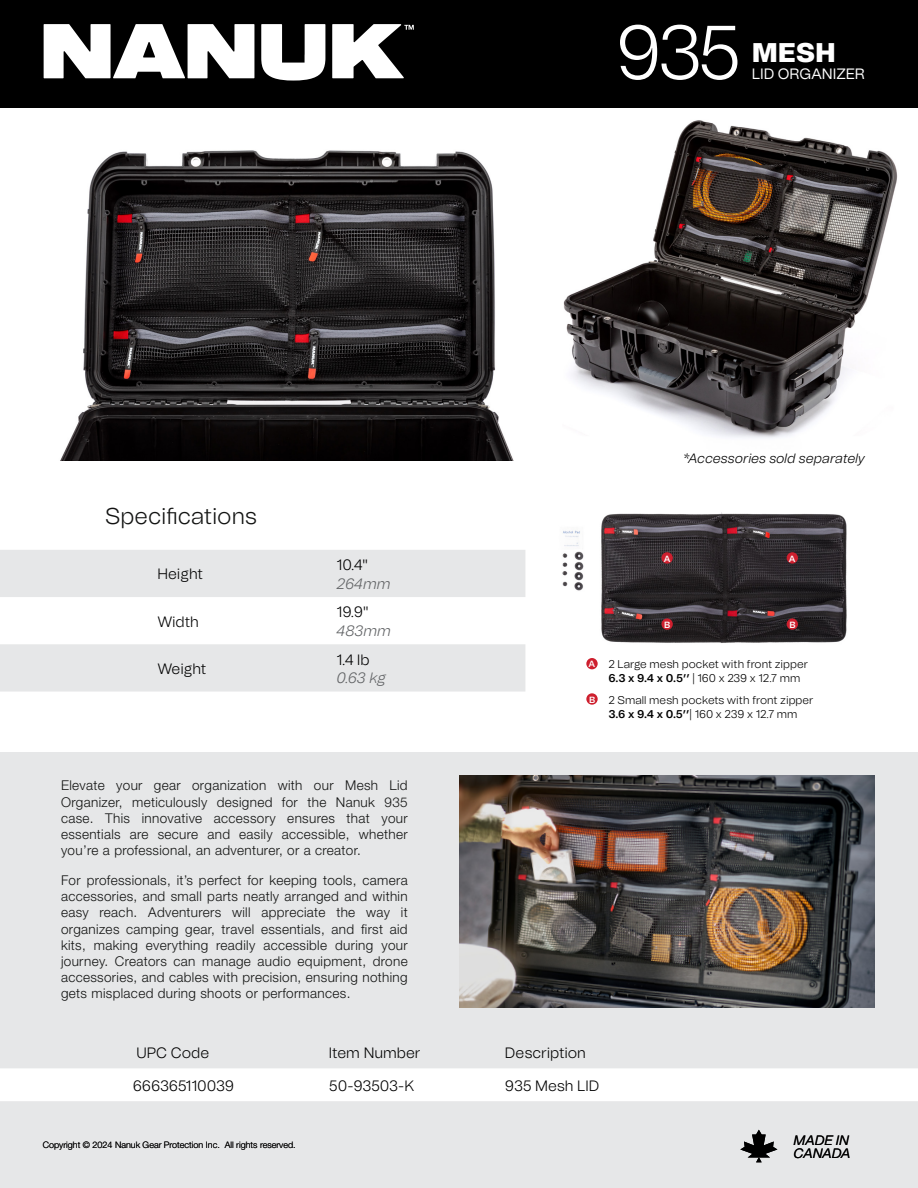
<style>
.page{position:relative;width:918px;height:1188px;background:#fff}
.page>*{position:absolute;margin:0;border:0;box-sizing:border-box;transform-origin:0 0}
.t1{font:300 75.6px "Tomato Grotesk";color:#fff}
.t2{font:900 27px "Tomato Grotesk";color:#fff}
.t3{font:300 22.8px "Tomato Grotesk";color:#121312}
.t4{font:300 15px "Tomato Grotesk";color:#000}
.t5{font:italic 300 15px/18px "Tomato Grotesk";color:#626466}
.t6{font:15px "Tomato Grotesk";color:#fff}
.t7{font:italic 13.65px/13.5px "Tomato Grotesk";letter-spacing:-.02em;color:#000}
.t8{font:300 13.5px/16.2px "Helvetica Neue LT Std";letter-spacing:.025em;color:#121312;text-align:justify}
.t9{font:italic 300 13.5px "Tomato Grotesk";color:#000}
.t10{font:300 11.25px/13.5px "Tomato Grotesk";color:#000}
.t11{font:300 9px "Helvetica Neue LT Std";color:#000}
.t12{font:600 9px "Tomato Grotesk";color:#fff}
.s1{font-style:normal;color:#000}
.s2{font-weight:600}
</style>
<div class="page">
<div style="left:0;top:753px;width:918px;height:435px;background:#e6e7e8"></div>
<svg style="left:0;top:550px;width:525px;height:142px;fill:#e6e7e8"></svg>
<img style="left:60px;top:150px;width:454px;height:311px">
<img style="left:563px;top:120px;width:335px;height:318px">
<div style="left:0;top:1068px;width:918px;height:33px;background:#fff"></div>
<img style="left:562px;top:512px;width:285px;height:158px">
<img style="left:459px;top:775px;width:415px;height:232px">
<div style="left:787px;top:552px;width:11px;height:12px;background:#ce1f2e;border-radius:50%"></div>
<div style="left:661px;top:552px;width:12px;height:12px;background:#ce1f2e;border-radius:50%"></div>
<div style="left:586px;top:658px;width:12px;height:11px;background:#ce1f2e;border-radius:50%"></div>
<div style="left:661px;top:618px;width:12px;height:12px;background:#ce1f2e;border-radius:50%"></div>
<div style="left:586px;top:693px;width:12px;height:12px;background:#ce1f2e;border-radius:50%"></div>
<div style="left:787px;top:618px;width:11px;height:12px;background:#ce1f2e;border-radius:50%"></div>
<div style="left:0;top:0;width:918px;height:108px;background:#000"></div>
<svg style="left:44px;top:24px;width:210px;height:55px"></svg>
<svg style="left:261px;top:24px;width:64px;height:57px"></svg>
<svg style="left:332px;top:24px;width:82px;height:55px"></svg>
<svg style="left:740px;top:1130px;width:37px;height:32px"></svg>
<h1 class="t1" style="left:615px;top:1px;width:128px">935</h1>
<h2 class="t2" style="left:752px;top:20px;width:86px">MESH</h2>
<h2 class="t2" style="left:752px;top:32px;width:86px">MESH</h2>
<p class="t6" style="left:752px;top:63px;width:115px">LID ORGANIZER</p>
<h2 class="t2" style="left:752px;top:48px;width:48px">LID</h2>
<h3 class="t3" style="left:105px;top:501px;width:153px">Specifications</h3>
<p class="t4" style="left:157px;top:564px;width:47px">Height</p>
<p class="t4" style="left:157px;top:611px;width:43px">Width</p>
<p class="t4" style="left:337px;top:554px;width:33px">10.4"</p>
<p class="t5" style="left:337px;top:575px;width:56px">264mm</p>
<p class="t4" style="left:337px;top:601px;width:34px">19.9"</p>
<p class="t5" style="left:337px;top:622px;width:56px">483mm</p>
<p class="t4" style="left:157px;top:658px;width:50px">Weight</p>
<p class="t5" style="left:337px;top:650px;width:51px"><span class="s1">1.4</span> <span class="s1">lb<br></span>0.63 kg</p>
<p class="t9" style="left:683px;top:449px;width:184px">*Accessories sold separately</p>
<p class="t12" style="left:664px;top:552px;width:8px">A</p>
<p class="t12" style="left:789px;top:552px;width:8px">A</p>
<p class="t12" style="left:589px;top:658px;width:8px">A</p>
<p class="t12" style="left:589px;top:693px;width:8px">B</p>
<p class="t12" style="left:664px;top:618px;width:8px">B</p>
<p class="t12" style="left:789px;top:618px;width:8px">B</p>
<p class="t10" style="left:609px;top:657px;width:201px">2 Large mesh pocket with front zipper<br><span class="s2">6.3 x 9.4 x 0.5’’</span> | 160 x 239 x 12.7 mm</p>
<p class="t10" style="left:609px;top:693px;width:206px">2 Small mesh pockets with front zipper<br><span class="s2">3.6 x 9.4 x 0.5’’</span>| 160 x 239 x 12.7 mm</p>
<p class="t8" style="left:61px;top:777px;width:348px">Elevate your gear organization with our Mesh Lid Organizer, meticulously designed for the Nanuk 935 case. This innovative accessory ensures that your essentials are secure and easily accessible, whether you’re a professional, an adventurer, or a creator.</p>
<p class="t8" style="left:61px;top:872px;width:348px">For professionals, it’s perfect for keeping tools, camera accessories, and small parts neatly arranged and within easy reach. Adventurers will appreciate the way it organizes camping gear, travel essentials, and first aid kits, making everything readily accessible during your journey. Creators can manage audio equipment, drone accessories, and cables with precision, ensuring nothing gets misplaced during shoots or performances.</p>
<p class="t4" style="left:136px;top:1042px;width:74px">UPC Code</p>
<p class="t4" style="left:329px;top:1042px;width:93px">Item Number</p>
<p class="t4" style="left:505px;top:1042px;width:83px">Description</p>
<p class="t4" style="left:133px;top:1075px;width:103px">666365110039</p>
<p class="t4" style="left:329px;top:1075px;width:87px">50-93503-K</p>
<p class="t4" style="left:505px;top:1075px;width:96px">935 Mesh LID</p>
<p class="t11" style="left:43px;top:1140px;width:255px">Copyright © 2024 Nanuk Gear Protection Inc. All rights reserved.</p>
<p class="t7" style="left:794px;top:1133px;width:59px">MADE IN<br>CANADA</p>
</div>
